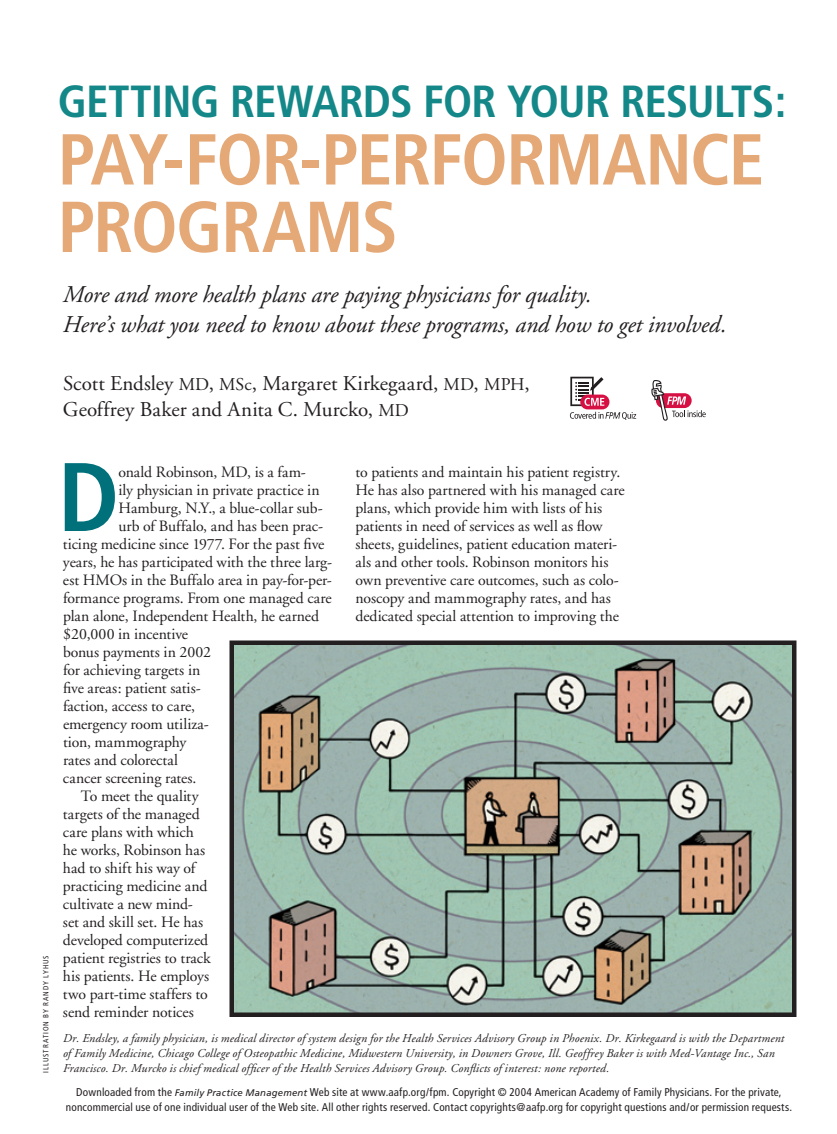
<style>
.page{position:relative;width:837px;height:1134px;background:#fff}
.page>*{position:absolute;margin:0;border:0;box-sizing:border-box;transform-origin:0 0}
.t1{font:700 condensed 97.2px "Frutiger";color:#00707b}
.t2{font:700 condensed 72px/67.5px "Frutiger";letter-spacing:-.02em;color:#e5a978}
.t3{font:700 condensed 45px "Frutiger";letter-spacing:-.02em;color:#148788}
.t4{font:italic 24px/30px "Adobe Garamond";letter-spacing:-.01em;color:#231f20}
.t5{font:21px/25.5px "Adobe Garamond";color:#231f20}
.t6{font:15.75px/18px "Adobe Garamond";letter-spacing:-.005em;color:#231f20}
.t7{font:italic 12px/15px "Adobe Garamond";letter-spacing:.015em;color:#231f20}
.t8{font:condensed 11.25px "Frutiger";letter-spacing:.015em;color:#231f20}
.t9{font:10.5px "Adobe Garamond";letter-spacing:.1em;color:#231f20}
.t10{font:italic 10.5px "Adobe Garamond";color:#231f20}
.t11{font:700 condensed 9px "Frutiger";letter-spacing:.3em;color:#231f20}
.t12{font:condensed 7.5px "Frutiger";letter-spacing:.125em;color:#231f20}
.s1{font-size:18px}
.s2{font-style:italic;font-stretch:normal;font-size:9.6px}
.s3{font-weight:900;font-size:10.5px}
</style>
<div class="page">
<img style="left:235px;top:645px;width:556px;height:367px">
<div style="left:230px;top:640px;width:566px;height:377px;border:4px solid #231f20"></div>
<svg style="left:570px;top:412px;width:66px;height:8px"></svg>
<div style="left:580px;top:395px;width:29px;height:14px;background:#d71043;border-radius:7px"></div>
<svg style="left:570px;top:377px;width:34px;height:29px"></svg>
<svg style="left:651px;top:380px;width:55px;height:41px"></svg>
<h3 class="t3" style="left:58px;top:75px;width:730px">GETTING REWARDS FOR YOUR RESULTS:</h3>
<h2 class="t2" style="left:58px;top:126px;width:708px">PAY-FOR-PERFORMANCE<br>PROGRAMS</h2>
<h3 class="t4" style="left:63px;top:280px;width:665px">More and more health plans are paying physicians for quality.<br>Here’s what you need to know about these programs, and how to get involved.</h3>
<h3 class="t5" style="left:63px;top:371px;width:468px">Scott Endsley <span class="s1">MD</span>, <span class="s1">MSc</span>, Margaret Kirkegaard, <span class="s1">MD</span>, <span class="s1">MPH</span>,<br>Geoffrey Baker and Anita C. Murcko, <span class="s1">MD</span></h3>
<p class="t12" style="left:42px;top:1073px;width:119px;rotate:-90deg">ILLUSTRATION BY RANDY LYHUS</p>
<h1 class="t1" style="left:58px;top:440px;width:63px">D</h1>
<p class="t6" style="left:118px;top:463px;width:189px">onald Robinson, MD, is a fam-</p>
<p class="t6" style="left:118px;top:481px;width:203px">ily physician in private practice in</p>
<p class="t6" style="left:118px;top:499px;width:206px">Hamburg, N.Y., a blue-collar sub-</p>
<p class="t6" style="left:118px;top:517px;width:206px">urb of Buffalo, and has been prac-</p>
<p class="t6" style="left:63px;top:535px;width:263px">ticing medicine since 1977. For the past five</p>
<p class="t6" style="left:63px;top:553px;width:271px">years, he has participated with the three larg-</p>
<p class="t6" style="left:63px;top:571px;width:270px">est HMOs in the Buffalo area in pay-for-per-</p>
<p class="t6" style="left:63px;top:589px;width:270px">formance programs. From one managed care</p>
<p class="t6" style="left:63px;top:607px;width:258px">plan alone, Independent Health, he earned</p>
<p class="t6" style="left:63px;top:625px;width:127px">$20,000 in incentive</p>
<p class="t6" style="left:63px;top:643px;width:149px">bonus payments in 2002</p>
<p class="t6" style="left:63px;top:661px;width:139px">for achieving targets in</p>
<p class="t6" style="left:63px;top:679px;width:139px">five areas: patient satis-</p>
<p class="t6" style="left:63px;top:697px;width:134px">faction, access to care,</p>
<p class="t6" style="left:63px;top:715px;width:147px">emergency room utiliza-</p>
<p class="t6" style="left:63px;top:733px;width:125px">tion, mammography</p>
<p class="t6" style="left:63px;top:751px;width:117px">rates and colorectal</p>
<p class="t6" style="left:63px;top:769px;width:135px">cancer screening rates.</p>
<p class="t6" style="left:81px;top:787px;width:119px">To meet the quality</p>
<p class="t6" style="left:63px;top:805px;width:138px">targets of the managed</p>
<p class="t6" style="left:63px;top:823px;width:132px">care plans with which</p>
<p class="t6" style="left:63px;top:841px;width:144px">he works, Robinson has</p>
<p class="t6" style="left:63px;top:859px;width:134px">had to shift his way of</p>
<p class="t6" style="left:63px;top:877px;width:146px">practicing medicine and</p>
<p class="t6" style="left:63px;top:895px;width:132px">cultivate a new mind-</p>
<p class="t6" style="left:63px;top:913px;width:142px">set and skill set. He has</p>
<p class="t6" style="left:63px;top:931px;width:147px">developed computerized</p>
<p class="t6" style="left:63px;top:949px;width:149px">patient registries to track</p>
<p class="t6" style="left:63px;top:967px;width:148px">his patients. He employs</p>
<p class="t6" style="left:63px;top:985px;width:146px">two part-time staffers to</p>
<p class="t6" style="left:63px;top:1003px;width:132px">send reminder notices</p>
<p class="t6" style="left:355px;top:463px;width:271px">to patients and maintain his patient registry.<br>He has also partnered with his managed care plans, which provide him with lists of his patients in need of services as well as flow sheets, guidelines, patient education materi&shy;als and other tools. Robinson monitors his own preventive care outcomes, such as colo&shy;noscopy and mammography rates, and has dedicated special attention to improving the</p>
<p class="t7" style="left:63px;top:1031px;width:723px">Dr. Endsley, a family physician, is medical director of system design for the Health Services Advisory Group in Phoenix. Dr. Kirkegaard is with the Department of Family Medicine, Chicago College of Osteopathic Medicine, Midwestern University, in Downers Grove, Ill. Geoffrey Baker is with Med-Vantage Inc., San<br>Francisco. Dr. Murcko is chief medical officer of the Health Services Advisory Group. Conflicts of interest: none reported.</p>
<p class="t10" style="left:407px;top:1086px;width:51px">March 2004</p>
<p class="t9" style="left:462px;top:1086px;width:101px">■ www.aafp.org/fpm</p>
<p class="t11" style="left:568px;top:1087px;width:213px">■ FAMILY PRACTICE MANAGEMENT ■</p>
<p class="t8" style="left:76px;top:1085px;width:720px">Downloaded from the <span class="s2">Family Practice Management</span> Web site at www.aafp.org/fpm. Copyright © 2004 American Academy of Family Physicians. For the private,<span class="s3">45</span></p>
<p class="t8" style="left:66px;top:1100px;width:728px">noncommercial use of one individual user of the Web site. All other rights reserved. Contact copyrights@aafp.org for copyright questions and/or permission requests.</p>
</div>
